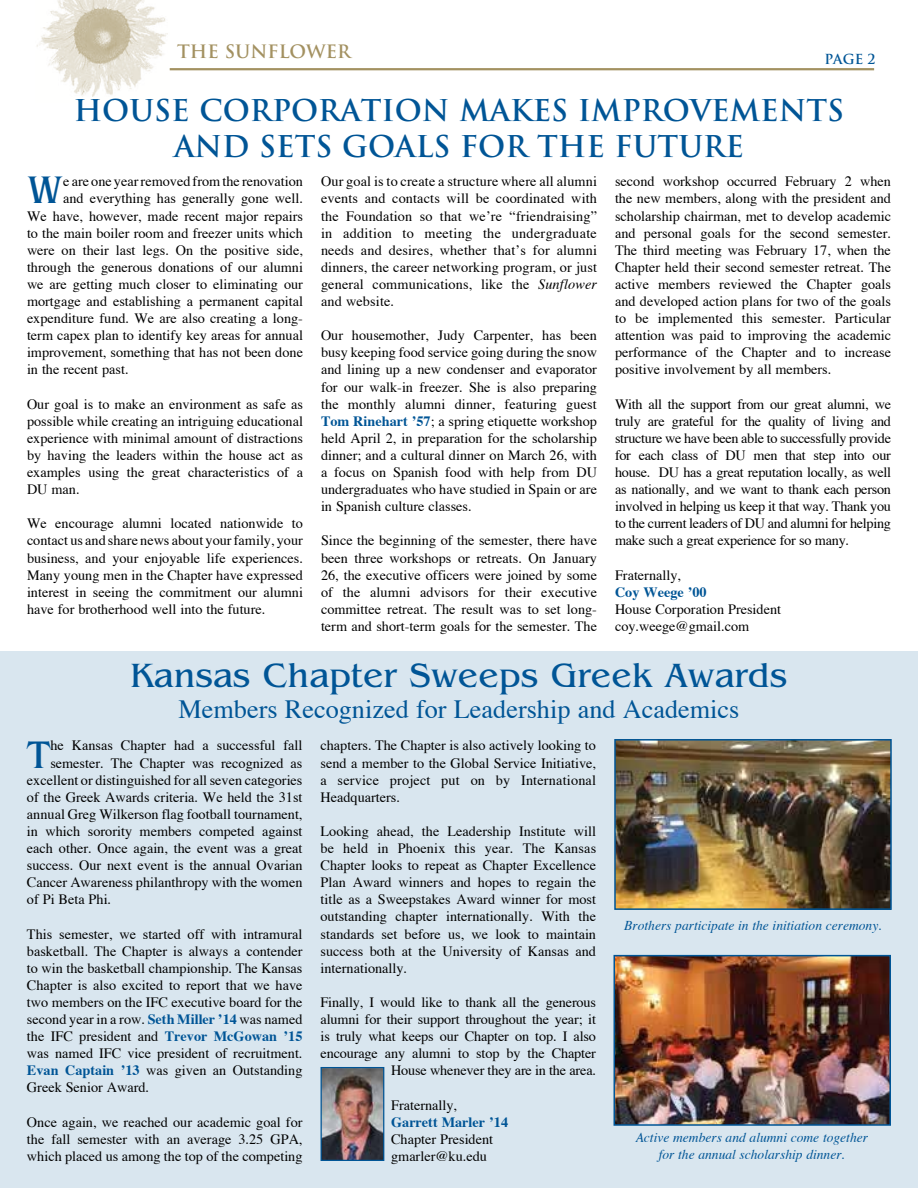
<style>
.page{position:relative;width:918px;height:1188px;background:#fff}
.page>*{position:absolute;margin:0;border:0;box-sizing:border-box;transform-origin:0 0}
.t1{font:40.2px "Benguiat";color:#005596}
.t2{font:35.25px "Benguiat";color:#005596}
.t3{font:700 29.25px/35.1px "Trajan";color:#005596;text-align:center}
.t4{font:26.25px "Times";color:#005596}
.t5{font:700 18px "Trajan";color:#a39161}
.t6{font:14.25px/17.1px "Times";color:#000;text-align:justify}
.t7{font:700 14.25px "Times";color:#005596}
.t8{font:italic 13.5px/16.2px "Times";color:#005596;text-align:center}
.t9{font:700 13.5px "Trajan";color:#005596}
.s1{font-style:italic}
.s2{font-weight:700;color:#005596}
</style>
<div class="page">
<img style="left:37px;top:0;width:131px;height:97px">
<hr style="left:170px;top:68px;width:704px;height:2px;background:#a39161">
<div style="left:0;top:651px;width:918px;height:537px;background:#d9e6ef"></div>
<img style="left:323px;top:1069px;width:59px;height:90px">
<div style="left:321px;top:1067px;width:63px;height:94px;border:1px solid #005596"></div>
<img style="left:617px;top:742px;width:272px;height:165px">
<div style="left:614px;top:739px;width:278px;height:171px;border:2px solid #005596"></div>
<img style="left:617px;top:958px;width:271px;height:165px">
<div style="left:614px;top:955px;width:277px;height:171px;border:2px solid #005596"></div>
<p class="t5" style="left:177px;top:41px;width:175px">THE SUNFLOWER</p>
<p class="t9" style="left:824px;top:51px;width:53px">PAGE 2</p>
<h3 class="t3" style="left:74px;top:93px;width:772px">HOUSE CORPORATION MAKES IMPROVEMENTS<br>AND SETS GOALS FOR THE FUTURE</h3>
<h1 class="t1" style="left:27px;top:168px;width:38px">W</h1>
<p class="t6" style="left:63px;top:174px;width:241px">e are one year removed from the renovation</p>
<p class="t6" style="left:63px;top:191px;width:241px">and everything has generally gone well.</p>
<p class="t6" style="left:27px;top:208px;width:278px">We have, however, made recent major repairs</p>
<p class="t6" style="left:27px;top:225px;width:278px">to the main boiler room and freezer units which</p>
<p class="t6" style="left:27px;top:242px;width:278px">were on their last legs. On the positive side,</p>
<p class="t6" style="left:27px;top:259px;width:277px">through the generous donations of our alumni</p>
<p class="t6" style="left:27px;top:276px;width:278px">we are getting much closer to eliminating our</p>
<p class="t6" style="left:27px;top:294px;width:278px">mortgage and establishing a permanent capital</p>
<p class="t6" style="left:27px;top:311px;width:277px">expenditure fund. We are also creating a long-</p>
<p class="t6" style="left:27px;top:328px;width:278px">term capex plan to identify key areas for annual</p>
<p class="t6" style="left:27px;top:345px;width:278px">improvement, something that has not been done</p>
<p class="t6" style="left:27px;top:362px;width:103px">in the recent past.</p>
<p class="t6" style="left:27px;top:396px;width:278px">Our goal is to make an environment as safe as possible while creating an intriguing educational experience with minimal amount of distractions by having the leaders within the house act as examples using the great characteristics of a DU man.</p>
<p class="t6" style="left:27px;top:516px;width:278px">We encourage alumni located nationwide to contact us and share news about your family, your business, and your enjoyable life experiences.<br>Many young men in the Chapter have expressed interest in seeing the commitment our alumni have for brotherhood well into the future.</p>
<p class="t6" style="left:321px;top:174px;width:278px">Our goal is to create a structure where all alumni events and contacts will be coordinated with the Foundation so that we’re “friendraising” in addition to meeting the undergraduate needs and desires, whether that’s for alumni dinners, the career networking program, or just general communications, like the <span class="s1">Sunflower </span>and website.</p>
<p class="t6" style="left:321px;top:328px;width:278px">Our housemother, Judy Carpenter, has been busy keeping food service going during the snow and lining up a new condenser and evaporator for our walk-in freezer. She is also preparing the monthly alumni dinner, featuring guest <span class="s2">Tom Rinehart ’57</span>; a spring etiquette workshop held April 2, in preparation for the scholarship dinner; and a cultural dinner on March 26, with a focus on Spanish food with help from DU undergraduates who have studied in Spain or are in Spanish culture classes.</p>
<p class="t6" style="left:321px;top:533px;width:278px">Since the beginning of the semester, there have been three workshops or retreats. On January 26, the executive officers were joined by some of the alumni advisors for their executive committee retreat. The result was to set long&shy;term and short-term goals for the semester. The</p>
<p class="t6" style="left:615px;top:174px;width:278px">second workshop occurred February 2 when the new members, along with the president and scholarship chairman, met to develop academic and personal goals for the second semester.<br>The third meeting was February 17, when the Chapter held their second semester retreat. The active members reviewed the Chapter goals and developed action plans for two of the goals to be implemented this semester. Particular attention was paid to improving the academic performance of the Chapter and to increase positive involvement by all members.</p>
<p class="t6" style="left:615px;top:396px;width:278px">With all the support from our great alumni, we truly are grateful for the quality of living and structure we have been able to successfully provide for each class of DU men that step into our house. DU has a great reputation locally, as well as nationally, and we want to thank each person involved in helping us keep it that way. Thank you to the current leaders of DU and alumni for helping make such a great experience for so many.</p>
<p class="t6" style="left:615px;top:567px;width:68px">Fraternally,</p>
<p class="t7" style="left:615px;top:582px;width:93px">Coy Weege ’00</p>
<p class="t6" style="left:615px;top:601px;width:168px">House Corporation President coy.weege@gmail.com</p>
<h2 class="t2" style="left:131px;top:656px;width:658px">Kansas Chapter Sweeps Greek Awards</h2>
<h3 class="t4" style="left:179px;top:693px;width:562px">Members Recognized for Leadership and Academics</h3>
<h1 class="t1" style="left:27px;top:732px;width:25px">T</h1>
<p class="t6" style="left:50px;top:738px;width:254px">he Kansas Chapter had a successful fall</p>
<p class="t6" style="left:50px;top:755px;width:254px">semester. The Chapter was recognized as</p>
<p class="t6" style="left:27px;top:772px;width:277px">excellent or distinguished for all seven categories</p>
<p class="t6" style="left:27px;top:789px;width:277px">of the Greek Awards criteria. We held the 31st</p>
<p class="t6" style="left:27px;top:806px;width:277px">annual Greg Wilkerson flag football tournament,</p>
<p class="t6" style="left:27px;top:823px;width:277px">in which sorority members competed against</p>
<p class="t6" style="left:27px;top:841px;width:277px">each other. Once again, the event was a great</p>
<p class="t6" style="left:27px;top:858px;width:277px">success. Our next event is the annual Ovarian</p>
<p class="t6" style="left:27px;top:875px;width:277px">Cancer Awareness philanthropy with the women</p>
<p class="t6" style="left:27px;top:892px;width:86px">of Pi Beta Phi.</p>
<p class="t6" style="left:27px;top:926px;width:277px">This semester, we started off with intramural basketball. The Chapter is always a contender to win the basketball championship. The Kansas Chapter is also excited to report that we have two members on the IFC executive board for the second year in a row. <span class="s2">Seth Miller ’14</span> was named the IFC president and <span class="s2">Trevor McGowan ’15 </span>was named IFC vice president of recruitment.<br><span class="s2">Evan Captain ’13</span> was given an Outstanding Greek Senior Award.</p>
<p class="t6" style="left:27px;top:1114px;width:277px">Once again, we reached our academic goal for the fall semester with an average 3.25 GPA, which placed us among the top of the competing</p>
<p class="t6" style="left:321px;top:738px;width:277px">chapters. The Chapter is also actively looking to send a member to the Global Service Initiative, a service project put on by International Headquarters.</p>
<p class="t6" style="left:321px;top:823px;width:277px">Looking ahead, the Leadership Institute will be held in Phoenix this year. The Kansas Chapter looks to repeat as Chapter Excellence Plan Award winners and hopes to regain the title as a Sweepstakes Award winner for most outstanding chapter internationally. With the standards set before us, we look to maintain success both at the University of Kansas and internationally.</p>
<p class="t6" style="left:321px;top:994px;width:277px;text-align:right">Finally, I would like to thank all the generous alumni for their support throughout the year; it is truly what keeps our Chapter on top. I also encourage any alumni to stop by the Chapter House whenever they are in the area.</p>
<p class="t6" style="left:391px;top:1097px;width:68px">Fraternally,</p>
<p class="t7" style="left:391px;top:1112px;width:119px">Garrett Marler ’14</p>
<p class="t6" style="left:391px;top:1131px;width:104px">Chapter President gmarler@ku.edu</p>
<p class="t8" style="left:624px;top:918px;width:259px">Brothers participate in the initiation ceremony.</p>
<p class="t8" style="left:636px;top:1131px;width:234px">Active members and alumni come together for the annual scholarship dinner.</p>
</div>
